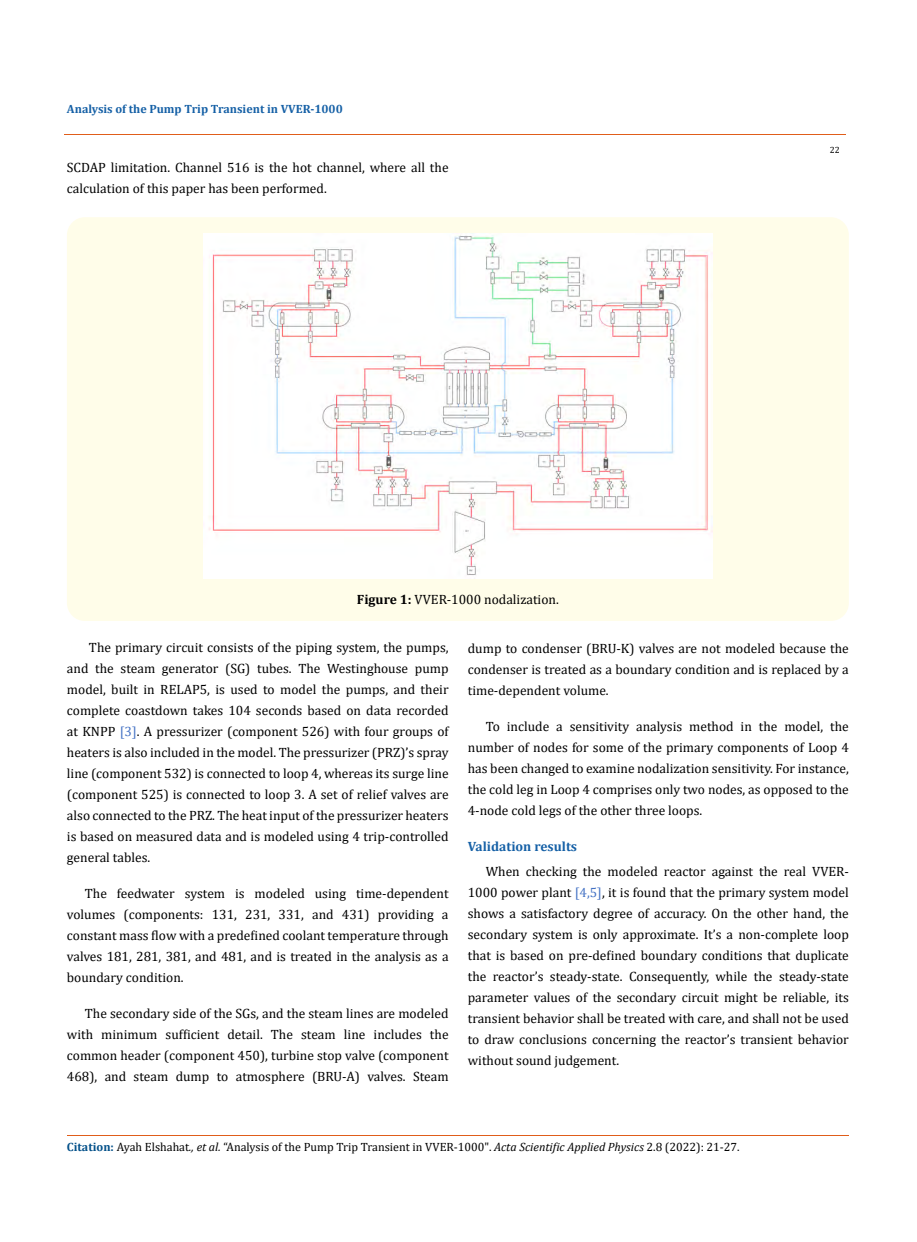
<style>
.page{position:relative;width:917px;height:1242px;background:#fff}
.page>*{position:absolute;margin:0;border:0;box-sizing:border-box;transform-origin:0 0}
.t1{font:13.5px/21px "Cambria";color:#000;text-align:justify}
.t2{font:700 13.5px "Cambria";color:#1560a6}
.t3{font:12px "Cambria";color:#000}
.t4{font:700 12px "Cambria";color:#1560a6}
.t5{font:9px "Cambria";color:#000}
.s1{font-weight:700}
.s2{color:#4472c4}
.s3{font-weight:700;color:#035089}
.s4{font-style:italic}
</style>
<div class="page">
<div style="left:67px;top:217px;width:781px;height:404px;background:#fffde9;border-radius:18px"></div>
<img style="left:203px;top:234px;width:509px;height:345px">
<hr style="left:64px;top:135px;width:781px;height:1px;background:#e05d1a">
<hr style="left:67px;top:1136px;width:781px;height:1px;background:#e05d1a">
<p class="t4" style="left:67px;top:100px;width:277px">Analysis of the Pump Trip Transient in VVER-1000</p>
<p class="t1" style="left:67px;top:157px;width:383px">SCDAP limitation. Channel 516 is the hot channel, where all the calculation of this paper has been performed.</p>
<p class="t5" style="left:829px;top:145px;width:11px">22</p>
<p class="t1" style="left:357px;top:589px;width:203px"><span class="s1">Figure 1:</span> VVER-1000 nodalization.</p>
<p class="t1" style="left:67px;top:637px;width:383px;text-indent:22px">The primary circuit consists of the piping system, the pumps, and the steam generator (SG) tubes. The Westinghouse pump model, built in RELAP5, is used to model the pumps, and their complete coastdown takes 104 seconds based on data recorded at KNPP <span class="s2">[3]</span>. A pressurizer (component 526) with four groups of heaters is also included in the model. The pressurizer (PRZ)’s spray line (component 532) is connected to loop 4, whereas its surge line (component 525) is connected to loop 3. A set of relief valves are also connected to the PRZ. The heat input of the pressurizer heaters is based on measured data and is modeled using 4 trip-controlled general tables.</p>
<p class="t1" style="left:67px;top:883px;width:383px;text-indent:18px">The feedwater system is modeled using time-dependent volumes (components: 131, 231, 331, and 431) providing a constant mass flow with a predefined coolant temperature through valves 181, 281, 381, and 481, and is treated in the analysis as a boundary condition.</p>
<p class="t1" style="left:67px;top:1003px;width:383px;text-indent:18px">The secondary side of the SGs, and the steam lines are modeled with minimum sufficient detail. The steam line includes the common header (component 450), turbine stop valve (component 468), and steam dump to atmosphere (BRU-A) valves. Steam</p>
<p class="t1" style="left:468px;top:637px;width:382px">dump to condenser (BRU-K) valves are not modeled because the condenser is treated as a boundary condition and is replaced by a time-dependent volume.</p>
<p class="t1" style="left:468px;top:715px;width:382px;text-indent:18px">To include a sensitivity analysis method in the model, the number of nodes for some of the primary components of Loop 4 has been changed to examine nodalization sensitivity. For instance, the cold leg in Loop 4 comprises only two nodes, as opposed to the 4-node cold legs of the other three loops.</p>
<p class="t2" style="left:468px;top:837px;width:111px">Validation results</p>
<p class="t1" style="left:468px;top:861px;width:382px;text-indent:18px">When checking the modeled reactor against the real VVER-1000 power plant <span class="s2">[4,5]</span>, it is found that the primary system model shows a satisfactory degree of accuracy. On the other hand, the secondary system is only approximate. It’s a non-complete loop that is based on pre-defined boundary conditions that duplicate the reactor’s steady-state. Consequently, while the steady-state parameter values of the secondary circuit might be reliable, its transient behavior shall be treated with care, and shall not be used to draw conclusions concerning the reactor’s transient behavior without sound judgement.</p>
<p class="t3" style="left:67px;top:1140px;width:674px"><span class="s3">Citation:</span> Ayah Elshahat<span class="s4">., et al.</span> “Analysis of the Pump Trip Transient in VVER-1000". <span class="s4">Acta Scientific Applied Physics</span> 2.8 (2022): 21-27.</p>
</div>
